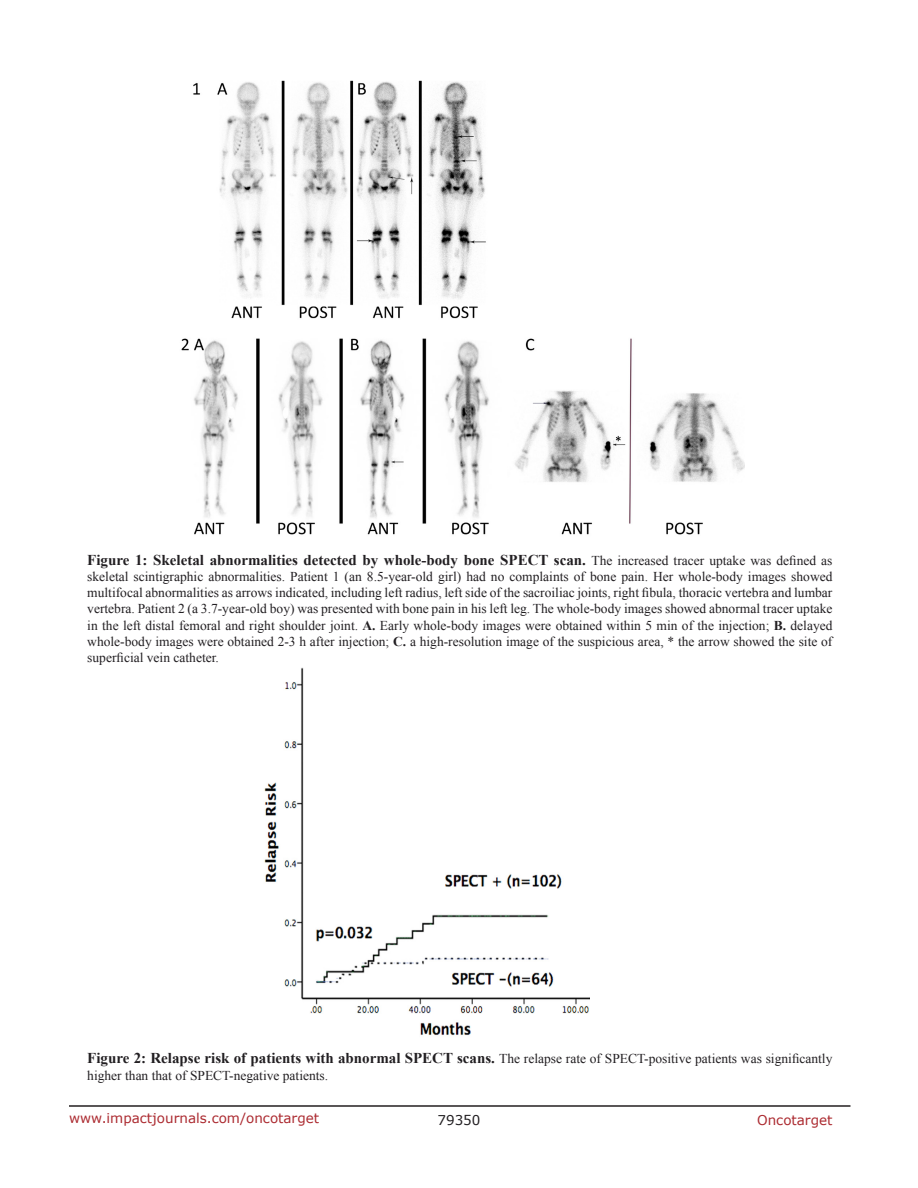
<style>
.page{position:relative;width:918px;height:1188px;background:#fff}
.page>*{position:absolute;margin:0;border:0;box-sizing:border-box;transform-origin:0 0}
.FigureText{font:700 15px "Times New Roman";color:#221f22}
.FigureText-2{font:13.5px/16.2px "Times New Roman";color:#221f22;text-align:justify}
.t1{font:13.5px "Verdana";color:#ac2b31}
.t2{font:13.5px "Verdana";color:#221f22}
.s1{font-weight:400;font-size:13.5px}
.s2{font-weight:700}
.s3{font-weight:700;font-size:15px}
</style>
<div class="page">
<hr style="left:69px;top:1105px;width:781px;height:2px;background:#231f20">
<img style="left:264px;top:668px;width:325px;height:368px">
<img style="left:181px;top:80px;width:564px;height:455px">
<p class="FigureText" style="left:87px;top:549px;width:747px">Figure 1: Skeletal abnormalities detected by whole-body bone SPECT scan. <span class="s1">The increased tracer uptake was defined as</span></p>
<p class="FigureText-2" style="left:87px;top:568px;width:747px">skeletal scintigraphic abnormalities. Patient 1 (an 8.5-year-old girl) had no complaints of bone pain. Her whole-body images showed multifocal abnormalities as arrows indicated, including left radius, left side of the sacroiliac joints, right fibula, thoracic vertebra and lumbar vertebra. Patient 2 (a 3.7-year-old boy) was presented with bone pain in his left leg. The whole-body images showed abnormal tracer uptake in the left distal femoral and right shoulder joint. <span class="s2">A.</span> Early whole-body images were obtained within 5 min of the injection; <span class="s2">B.</span> delayed whole-body images were obtained 2-3 h after injection; <span class="s2">C.</span> a high-resolution image of the suspicious area, * the arrow showed the site of superficial vein catheter.</p>
<p class="FigureText-2" style="left:87px;top:1051px;width:747px"><span class="s3">Figure 2: Relapse risk of patients with abnormal SPECT scans.</span> The relapse rate of SPECT-positive patients was significantly higher than that of SPECT-negative patients.</p>
<p class="t1" style="left:69px;top:1109px;width:252px">www.impactjournals.com/oncotarget</p>
<p class="t2" style="left:438px;top:1111px;width:44px">79350</p>
<p class="t1" style="left:757px;top:1111px;width:77px">Oncotarget</p>
</div>
